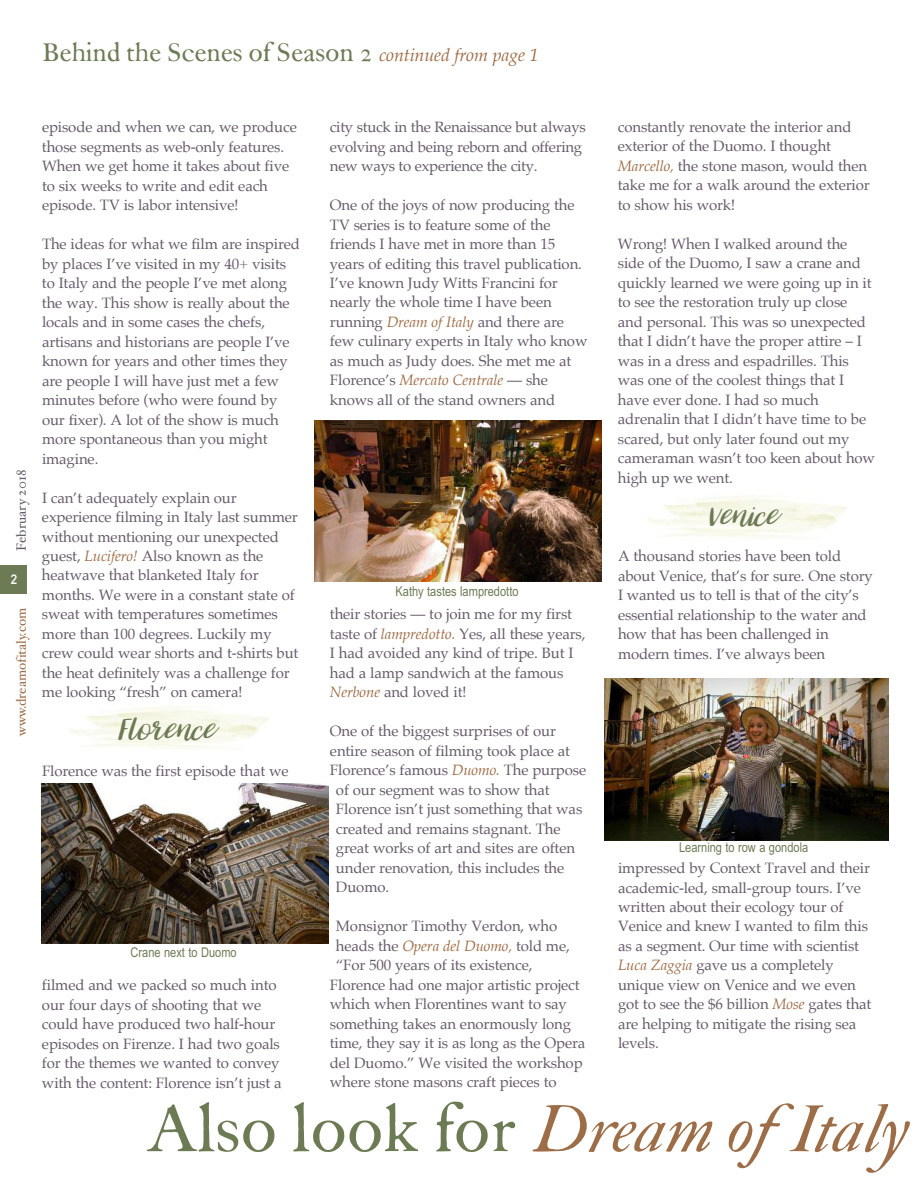
<style>
.page{position:relative;width:918px;height:1188px;background:#fff}
.page>*{position:absolute;margin:0;border:0;box-sizing:border-box;transform-origin:0 0}
.t1{font:italic 69px "F Caslon Thirty ITC";letter-spacing:-.01em;color:#9d6d47}
.t2{font:36px "Jasmine";letter-spacing:-.01em;color:#6d7b55}
.t3{font:27px "F Caslon Thirty ITC";letter-spacing:-.01em;color:#6d7b55}
.t4{font:15px/19.5px "Palatino";letter-spacing:-.01em;color:#675b6a}
.t5{font:13.5px "Arial Narrow";color:#6d7b55}
.t6{font:13.5px "Hoefler Text";color:#9d6d47}
.t7{font:13.5px "Hoefler Text";color:#675b6a}
.t8{font:13.5px "DIN Mittelschrift";color:#fff}
.s1{font-family:"Palatino";font-style:italic;font-size:18px;color:#9d6d47}
.s2{font-style:italic;color:#9d6d47}
.s3{font-style:normal;color:#6d7b55}
</style>
<div class="page">
<div style="left:0;top:566px;width:27px;height:28px;background:#6d7b55"></div>
<img style="left:42px;top:783px;width:286px;height:160px">
<img style="left:315px;top:421px;width:287px;height:160px">
<img style="left:605px;top:678px;width:284px;height:162px">
<h3 class="t3" style="left:42px;top:42px;width:498px">Behind the Scenes of Season 2 <span class="s1">continued from page 1</span></h3>
<p class="t7" style="left:13px;top:550px;width:82px;rotate:-90deg">February 2018</p>
<p class="t8" style="left:11px;top:574px;width:8px">2</p>
<p class="t6" style="left:13px;top:736px;width:129px;rotate:-90deg">www.dreamofitaly.com</p>
<p class="t4" style="left:42px;top:118px;width:256px">episode and when we can, we produce those segments as web-only features.<br>When we get home it takes about five to six weeks to write and edit each episode. TV is labor intensive!</p>
<p class="t4" style="left:42px;top:235px;width:259px">The ideas for what we film are inspired by places I’ve visited in my 40+ visits to Italy and the people I’ve met along the way. This show is really about the locals and in some cases the chefs, artisans and historians are people I’ve known for years and other times they are people I will have just met a few minutes before (who were found by our fixer). A lot of the show is much more spontaneous than you might imagine.</p>
<p class="t4" style="left:42px;top:489px;width:258px">I can’t adequately explain our experience filming in Italy last summer without mentioning our unexpected guest, <span class="s2">Lucifero!</span> Also known as the heatwave that blanketed Italy for months. We were in a constant state of sweat with temperatures sometimes more than 100 degrees. Luckily my crew could wear shorts and t-shirts but the heat definitely was a challenge for me looking “fresh” on camera!</p>
<h2 class="t2" style="left:122px;top:711px;width:99px">Florence</h2>
<p class="t4" style="left:42px;top:762px;width:248px">Florence was the first episode that we</p>
<p class="t5" style="left:131px;top:945px;width:108px">Crane next to Duomo</p>
<p class="t4" style="left:42px;top:976px;width:241px">filmed and we packed so much into our four days of shooting that we could have produced two half-hour episodes on Firenze. I had two goals for the themes we wanted to convey with the content: Florence isn’t just a</p>
<p class="t4" style="left:330px;top:118px;width:257px">city stuck in the Renaissance but always evolving and being reborn and offering new ways to experience the city.</p>
<p class="t4" style="left:330px;top:196px;width:259px">One of the joys of now producing the TV series is to feature some of the friends I have met in more than 15 years of editing this travel publication.<br>I’ve known Judy Witts Francini for nearly the whole time I have been running <span class="s2">Dream of Italy</span> and there are few culinary experts in Italy who know as much as Judy does. She met me at Florence’s <span class="s2">Mercato Centrale</span> — she knows all of the stand owners and</p>
<p class="t5" style="left:396px;top:583px;width:125px">Kathy tastes lampredotto</p>
<p class="t4" style="left:330px;top:606px;width:257px">their stories — to join me for my first taste of <span class="s2">lampredotto.</span> Yes, all these years, I had avoided any kind of tripe. But I had a lamp sandwich at the famous <span class="s2">Nerbone</span> and loved it!</p>
<p class="t4" style="left:330px;top:723px;width:228px">One of the biggest surprises of our</p>
<p class="t4" style="left:330px;top:742px;width:242px">entire season of filming took place at</p>
<p class="t4" style="left:330px;top:762px;width:258px">Florence’s famous <span class="s2">Duomo.</span> The purpose</p>
<p class="t4" style="left:336px;top:781px;width:215px">of our segment was to show that</p>
<p class="t4" style="left:336px;top:801px;width:248px">Florence isn’t just something that was</p>
<p class="t4" style="left:336px;top:820px;width:226px">created and remains stagnant. The</p>
<p class="t4" style="left:336px;top:840px;width:241px">great works of art and sites are often</p>
<p class="t4" style="left:336px;top:859px;width:230px">under renovation, this includes the</p>
<p class="t4" style="left:336px;top:879px;width:55px">Duomo.</p>
<p class="t4" style="left:336px;top:918px;width:223px">Monsignor Timothy Verdon, who</p>
<p class="t4" style="left:336px;top:937px;width:235px">heads the <span class="s2">Opera del Duomo,</span> told me,</p>
<p class="t4" style="left:336px;top:957px;width:198px">“For 500 years of its existence,</p>
<p class="t4" style="left:330px;top:976px;width:251px">Florence had one major artistic project</p>
<p class="t4" style="left:330px;top:996px;width:238px">which when Florentines want to say</p>
<p class="t4" style="left:330px;top:1015px;width:243px">something takes an enormously long</p>
<p class="t4" style="left:330px;top:1035px;width:257px">time, they say it is as long as the Opera</p>
<p class="t4" style="left:330px;top:1054px;width:254px">del Duomo.” We visited the workshop</p>
<p class="t4" style="left:330px;top:1074px;width:228px">where stone masons craft pieces to</p>
<p class="t4" style="left:618px;top:118px;width:253px">constantly renovate the interior and exterior of the Duomo. I thought<br><span class="s2">Marcello,</span> the stone mason, would then take me for a walk around the exterior to show his work!</p>
<p class="t4" style="left:618px;top:235px;width:259px">Wrong! When I walked around the side of the Duomo, I saw a crane and quickly learned we were going up in it to see the restoration truly up close and personal. This was so unexpected that I didn’t have the proper attire – I was in a dress and espadrilles. This was one of the coolest things that I have ever done. I had so much adrenalin that I didn’t have time to be scared, but only later found out my cameraman wasn’t too keen about how high up we went.</p>
<h2 class="t2" style="left:712px;top:497px;width:72px">Venice</h2>
<p class="t4" style="left:618px;top:547px;width:256px">A thousand stories have been told about Venice, that’s for sure. One story I wanted us to tell is that of the city’s essential relationship to the water and how that has been challenged in modern times. I’ve always been</p>
<p class="t5" style="left:679px;top:840px;width:131px">Learning to row a gondola</p>
<p class="t4" style="left:618px;top:859px;width:255px">impressed by Context Travel and their academic-led, small-group tours. I’ve written about their ecology tour of Venice and knew I wanted to film this as a segment. Our time with scientist <span class="s2">Luca Zaggia</span> gave us a completely unique view on Venice and we even got to see the $6 billion <span class="s2">Mose</span> gates that are helping to mitigate the rising sea levels.</p>
<h1 class="t1" style="left:146px;top:1103px;width:767px"><span class="s3">Also look for</span> Dream ofItaly</h1>
</div>
